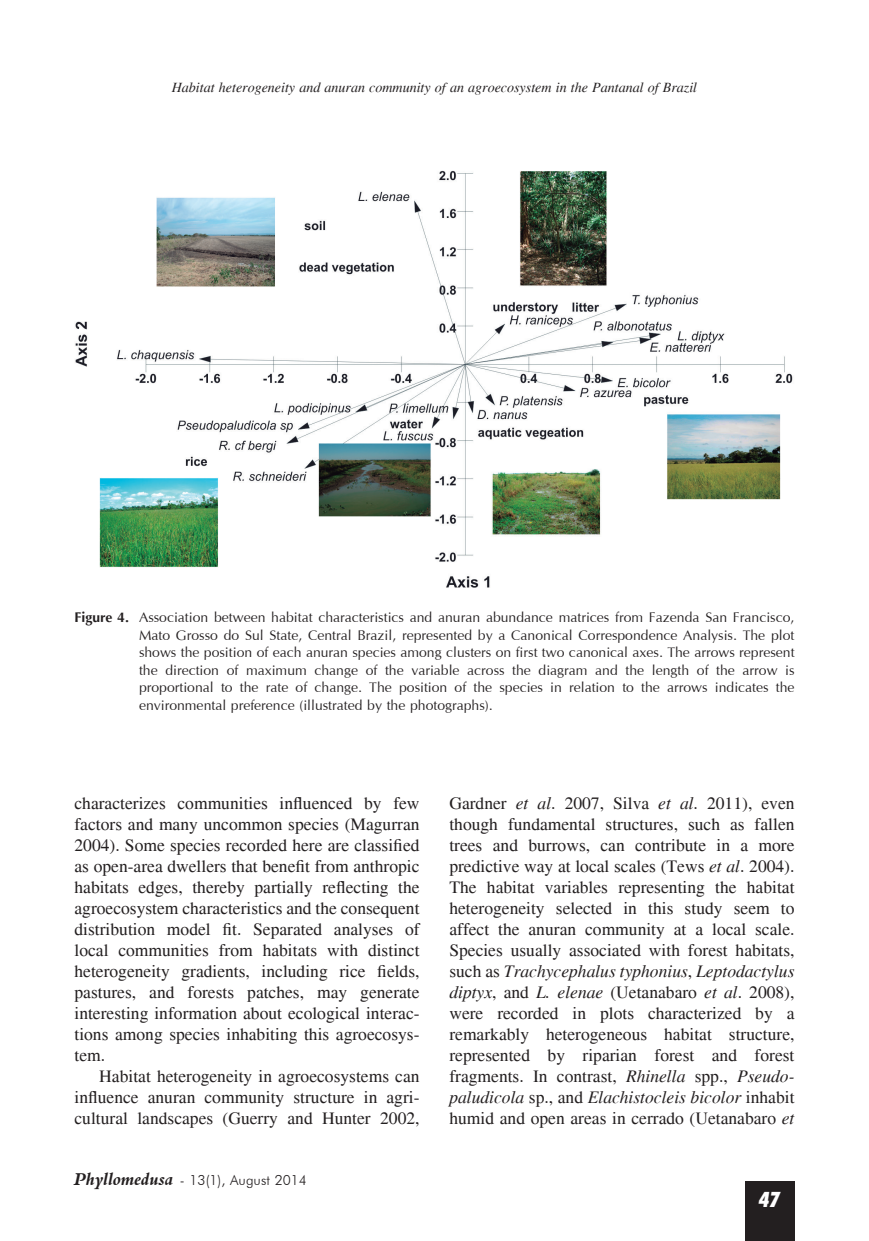
<style>
.page{position:relative;width:869px;height:1241px;background:#fff}
.page>*{position:absolute;margin:0;border:0;box-sizing:border-box;transform-origin:0 0}
.t1{font:italic 900 condensed 21px "Futura BT";color:#fff}
.t2{font:17.5px/21px "Times";color:#231f20;text-align:justify}
.t3{font:14px/17.5px "Optima";color:#231f20;text-align:justify}
.t4{font:italic 14px "Times";color:#231f20}
.t5{font:300 14px "Futura BT";color:#231f20}
.s1{font-weight:700}
.s2{font-family:"Aldine 401 BT Bold Italic A";font-weight:400;font-size:17.5px}
.s3{font-style:italic}
</style>
<div class="page">
<div style="left:744px;top:1181px;width:50px;height:59px;background:#231f20"></div>
<img style="left:75px;top:170px;width:718px;height:418px">
<p class="t4" style="left:172px;top:80px;width:526px">Habitat heterogeneity and anuran community of an agroecosystem in the Pantanal of Brazil</p>
<p class="t3" style="left:139px;top:608px;width:656px;text-indent:-64px"><span class="s1">Figure 4.</span> Association between habitat characteristics and anuran abundance matrices from Fazenda San Francisco, Mato Grosso do Sul State, Central Brazil, represented by a Canonical Correspondence Analysis. The plot shows the position of each anuran species among clusters on first two canonical axes. The arrows represent the direction of maximum change of the variable across the diagram and the length of the arrow is proportional to the rate of change. The position of the species in relation to the arrows indicates the environmental preference (illustrated by the photographs).</p>
<p class="t2" style="left:74px;top:792px;width:346px">characterizes communities influenced by few factors and many uncommon species (Magurran 2004). Some species recorded here are classified as open-area dwellers that benefit from anthropic habitats edges, thereby partially reflecting the agroecosystem characteristics and the consequent distribution model fit. Separated analyses of local communities from habitats with distinct heterogeneity gradients, including rice fields, pastures, and forests patches, may generate interesting information about ecological interac&shy;tions among species inhabiting this agroecosys&shy;tem.</p>
<p class="t2" style="left:74px;top:1065px;width:346px;text-indent:25px">Habitat heterogeneity in agroecosystems can influence anuran community structure in agri&shy;cultural landscapes (Guerry and Hunter 2002,</p>
<p class="t5" style="left:74px;top:1171px;width:234px"><span class="s2">Phyllomedusa</span> - 13(1), August 2014</p>
<p class="t2" style="left:449px;top:792px;width:346px">Gardner <span class="s3">et al</span>. 2007, Silva <span class="s3">et al</span>. 2011), even though fundamental structures, such as fallen trees and burrows, can contribute in a more predictive way at local scales (Tews <span class="s3">et al</span>. 2004).<br>The habitat variables representing the habitat heterogeneity selected in this study seem to affect the anuran community at a local scale.<br>Species usually associated with forest habitats, such as <span class="s3">Trachycephalus typhonius</span>, <span class="s3">Leptodactylus diptyx</span>, and <span class="s3">L. elenae</span> (Uetanabaro <span class="s3">et al</span>. 2008), were recorded in plots characterized by a remarkably heterogeneous habitat structure, represented by riparian forest and forest fragments. In contrast, <span class="s3">Rhinella</span> spp., <span class="s3">Pseudo&shy;paludicola</span> sp., and <span class="s3">Elachistocleis bicolor</span> inhabit humid and open areas in cerrado (Uetanabaro <span class="s3">et</span></p>
<p class="t1" style="left:758px;top:1186px;width:22px">47</p>
</div>
